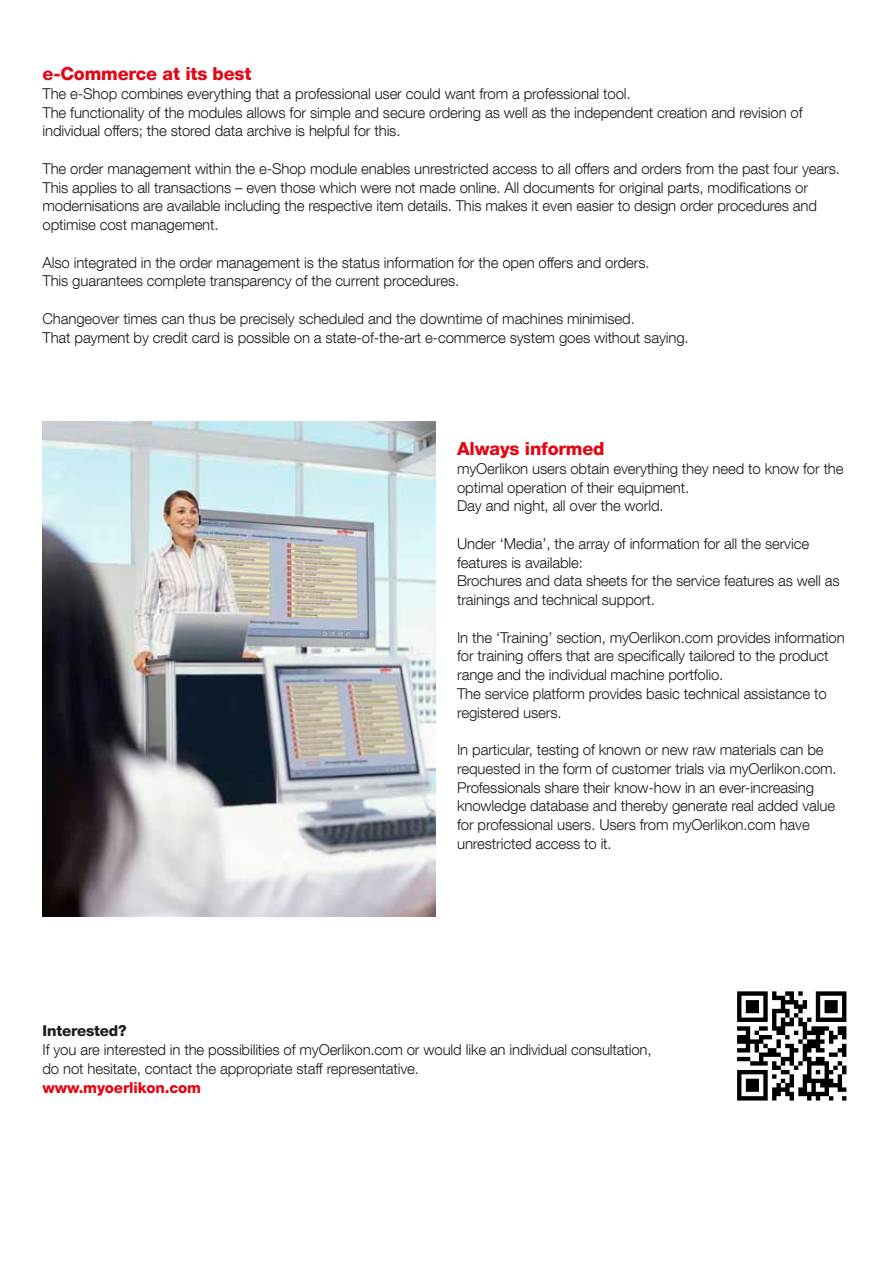
<style>
.page{position:relative;width:893px;height:1263px;background:#fff}
.page>*{position:absolute;margin:0;border:0;box-sizing:border-box;transform-origin:0 0}
.t1{font:800 18px "Helvetica Neue LT Com";letter-spacing:-.01em;color:#e30614}
.t2{font:300 15px/18.8px "Helvetica Neue LT Com";letter-spacing:-.01em;color:#1d1d1b}
.t3{font:800 15px "Helvetica Neue LT Com";letter-spacing:-.01em;color:#e30614}
.t4{font:800 15px "Helvetica Neue LT Com";letter-spacing:-.01em;color:#1d1d1b}
</style>
<div class="page">
<img style="left:43px;top:421px;width:393px;height:496px">
<img style="left:737px;top:991px;width:110px;height:109px">
<p class="t1" style="left:43px;top:63px;width:210px">e-Commerce at its best</p>
<p class="t2" style="left:43px;top:84px;width:762px">The e-Shop combines everything that a professional user could want from a professional tool.<br>The functionality of the modules allows for simple and secure ordering as well as the independent creation and revision of individual offers; the stored data archive is helpful for this.</p>
<p class="t2" style="left:43px;top:159px;width:799px">The order management within the e-Shop module enables unrestricted access to all offers and orders from the past four years.<br>This applies to all transactions – even those which were not made online. All documents for original parts, modifications or modernisations are available including the respective item details. This makes it even easier to design order procedures and optimise cost management.</p>
<p class="t2" style="left:43px;top:252px;width:609px">Also integrated in the order management is the status information for the open offers and orders.<br>This guarantees complete transparency of the current procedures.</p>
<p class="t2" style="left:43px;top:309px;width:648px">Changeover times can thus be precisely scheduled and the downtime of machines minimised.<br>That payment by credit card is possible on a state-of-the-art e-commerce system goes without saying.</p>
<p class="t1" style="left:457px;top:438px;width:149px">Always informed</p>
<p class="t2" style="left:457px;top:459px;width:388px">myOerlikon users obtain everything they need to know for the optimal operation of their equipment.<br>Day and night, all over the world.</p>
<p class="t2" style="left:457px;top:534px;width:384px">Under ‘Media’, the array of information for all the service features is available:<br>Brochures and data sheets for the service features as well as trainings and technical support.</p>
<p class="t2" style="left:457px;top:627px;width:389px">In the ‘Training’ section, myOerlikon.com provides information for training offers that are specifically tailored to the product range and the individual machine portfolio.<br>The service platform provides basic technical assistance to registered users.</p>
<p class="t2" style="left:457px;top:740px;width:381px">In particular, testing of known or new raw materials can be requested in the form of customer trials via myOerlikon.com.<br>Professionals share their know-how in an ever-increasing knowledge database and thereby generate real added value for professional users. Users from myOerlikon.com have unrestricted access to it.</p>
<p class="t4" style="left:43px;top:1022px;width:86px">Interested?</p>
<p class="t2" style="left:43px;top:1040px;width:611px">If you are interested in the possibilities of myOerlikon.com or would like an individual consultation, do not hesitate, contact the appropriate staff representative.</p>
<p class="t3" style="left:43px;top:1078px;width:160px">www.myoerlikon.com</p>
</div>
